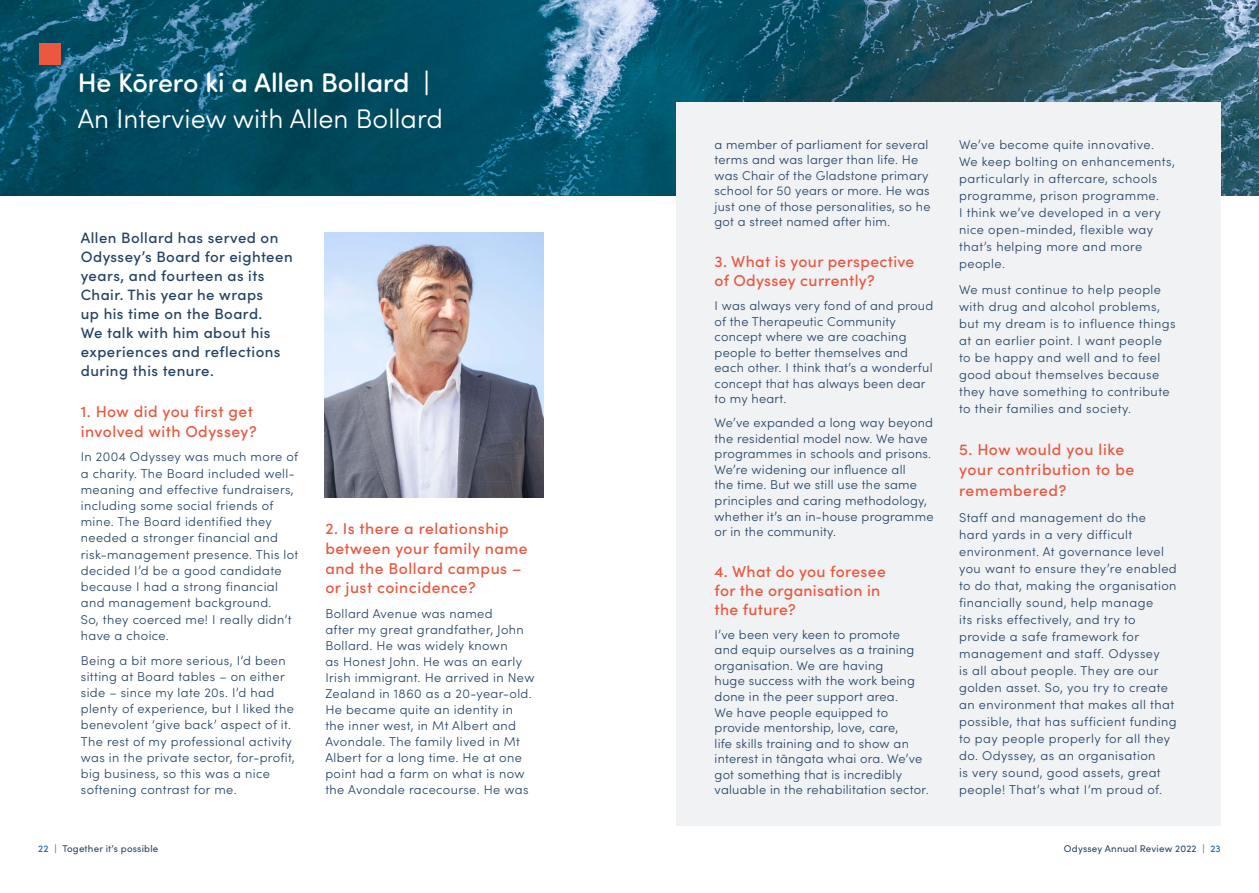
<style>
.page{position:relative;width:1259px;height:893px;background:#fff}
.page>*{position:absolute;margin:0;border:0;box-sizing:border-box;transform-origin:0 0}
.t1{font:300 27px/36px "Sofia Pro Soft";color:#fff}
.t2{font:500 15.75px/19.6px "Sofia Pro";letter-spacing:.025em;color:#eb573f}
.t3{font:500 15px/18.9px "Sofia Pro";letter-spacing:.03em;color:#254364}
.t4{font:300 12.75px/17.1px "Sofia Pro";letter-spacing:.03em;color:#254364}
.t5{font:9.75px "Sofia Pro";letter-spacing:.02em;color:#254364}
.s1{font-weight:500}
.s2{font-weight:400}
.s3{font-weight:500;color:#1a64ae}
.s4{color:#1a64ae}
</style>
<div class="page">
<img style="left:0;top:0;width:1259px;height:196px">
<div style="left:676px;top:102px;width:544px;height:724px;background:#f0f2f4"></div>
<div style="left:39px;top:44px;width:22px;height:21px;background:#eb573f"></div>
<img style="left:324px;top:232px;width:219px;height:265px">
<h1 class="t1" style="left:78px;top:63px;width:367px"><span class="s1">He Kōrero ki a Allen Bollard</span> <span class="s2">|<br></span>An Interview with Allen Bollard</h1>
<p class="t3" style="left:81px;top:228px;width:213px">Allen Bollard has served on<br>Odyssey’s Board for eighteen years, and fourteen as its<br>Chair. This year he wraps<br>up his time on the Board.<br>We talk with him about his experiences and reflections during this tenure.</p>
<p class="t2" style="left:81px;top:400px;width:177px">1. How did you first get involved with Odyssey?</p>
<p class="t4" style="left:81px;top:448px;width:219px;line-height:16.2px">In 2004 Odyssey was much more of a charity. The Board included well&shy;meaning and effective fundraisers, including some social friends of mine. The Board identified they needed a stronger financial and risk-management presence. This lot decided I’d be a good candidate because I had a strong financial and management background.<br>So, they coerced me! I really didn’t have a choice.</p>
<p class="t4" style="left:81px;top:651px;width:215px;line-height:16.2px">Being a bit more serious, I’d been sitting at Board tables – on either side – since my late 20s. I’d had plenty of experience, but I liked the benevolent ‘give back’ aspect of it.<br>The rest of my professional activity was in the private sector, for-profit, big business, so this was a nice softening contrast for me.</p>
<p class="t5" style="left:38px;top:841px;width:122px"><span class="s3">22</span> <span class="s4">|</span> Together it’s possible</p>
<p class="t2" style="left:325px;top:518px;width:204px">2. Is there a relationship between your family name and the Bollard campus – or just coincidence?</p>
<p class="t4" style="left:325px;top:605px;width:210px;line-height:16px">Bollard Avenue was named<br>after my great grandfather, John<br>Bollard. He was widely known<br>as Honest John. He was an early<br>Irish immigrant. He arrived in New<br>Zealand in 1860 as a 20-year-old.<br>He became quite an identity in the inner west, in Mt Albert and<br>Avondale. The family lived in Mt<br>Albert for a long time. He at one point had a farm on what is now the Avondale racecourse. He was</p>
<p class="t4" style="left:714px;top:136px;width:217px;line-height:15.6px">a member of parliament for several terms and was larger than life. He was Chair of the Gladstone primary school for 50 years or more. He was just one of those personalities, so he got a street named after him.</p>
<p class="t2" style="left:714px;top:251px;width:201px;line-height:19.2px">3. What is your perspective of Odyssey currently?</p>
<p class="t4" style="left:714px;top:297px;width:220px;line-height:15.6px">I was always very fond of and proud of the Therapeutic Community concept where we are coaching people to better themselves and each other. I think that’s a wonderful concept that has always been dear to my heart.</p>
<p class="t4" style="left:714px;top:414px;width:220px;line-height:15.6px">We’ve expanded a long way beyond the residential model now. We have programmes in schools and prisons.<br>We’re widening our influence all<br>the time. But we still use the same principles and caring methodology, whether it’s an in-house programme or in the community.</p>
<p class="t2" style="left:714px;top:560px;width:173px;line-height:19.2px">4. What do you foresee for the organisation in the future?</p>
<p class="t4" style="left:714px;top:626px;width:216px;line-height:15.6px">I’ve been very keen to promote<br>and equip ourselves as a training organisation. We are having<br>huge success with the work being done in the peer support area.<br>We have people equipped to provide mentorship, love, care,<br>life skills training and to show an interest in tāngata whai ora. We’ve got something that is incredibly valuable in the rehabilitation sector.</p>
<p class="t4" style="left:959px;top:135px;width:217px">We’ve become quite innovative.<br>We keep bolting on enhancements, particularly in aftercare, schools programme, prison programme.<br>I think we’ve developed in a very nice open-minded, flexible way that’s helping more and more people.</p>
<p class="t4" style="left:959px;top:280px;width:218px">We must continue to help people with drug and alcohol problems, but my dream is to influence things at an earlier point. I want people to be happy and well and to feel good about themselves because they have something to contribute to their families and society.</p>
<p class="t2" style="left:959px;top:438px;width:177px;line-height:20.7px">5. How would you like your contribution to be remembered?</p>
<p class="t4" style="left:959px;top:508px;width:219px">Staff and management do the hard yards in a very difficult environment. At governance level you want to ensure they’re enabled to do that, making the organisation financially sound, help manage<br>its risks effectively, and try to provide a safe framework for management and staff. Odyssey<br>is all about people. They are our golden asset. So, you try to create an environment that makes all that possible, that has sufficient funding to pay people properly for all they do. Odyssey, as an organisation<br>is very sound, good assets, great people! That’s what I’m proud of.</p>
<p class="t5" style="left:1064px;top:841px;width:158px">Odyssey Annual Review 2022 <span class="s4">|</span> <span class="s3">23</span></p>
</div>
